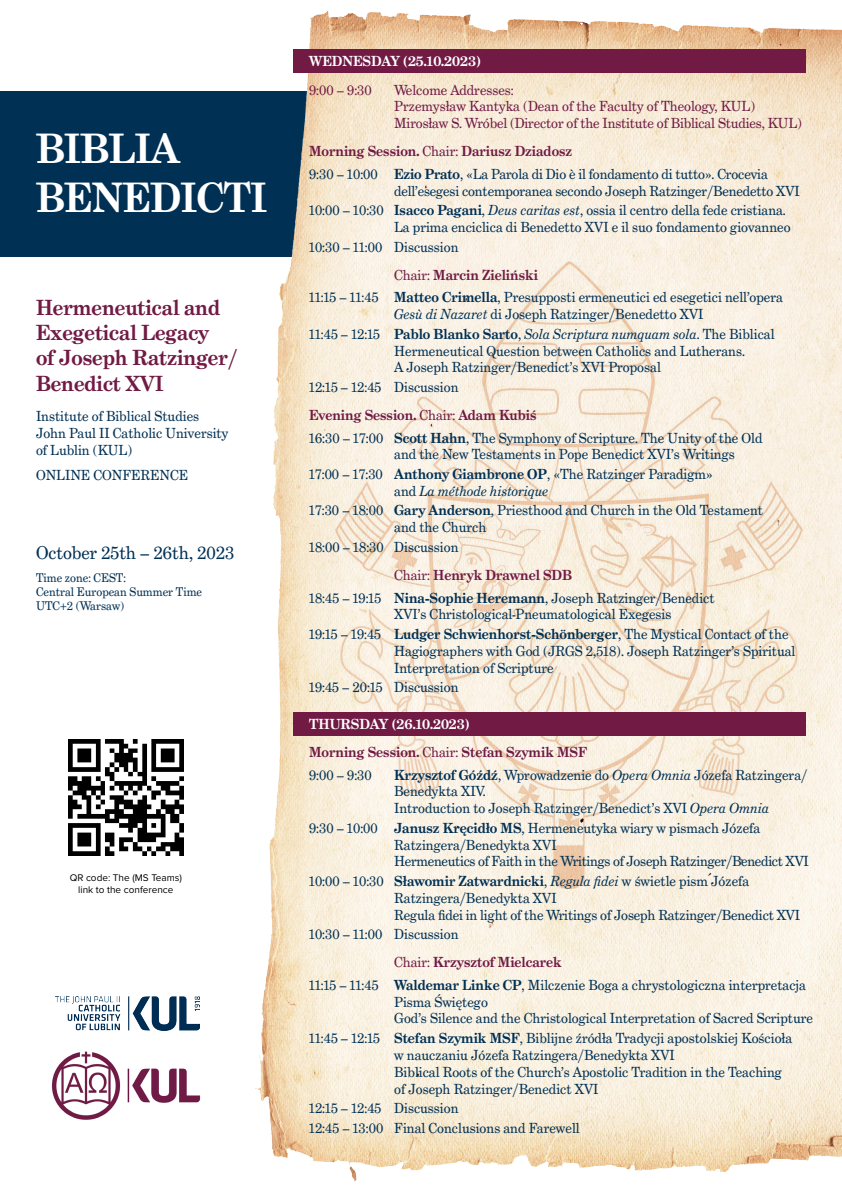
<style>
.page{position:relative;width:842px;height:1191px;background:#fff}
.page>*{position:absolute;margin:0;border:0;box-sizing:border-box;transform-origin:0 0}
.t1{font:700 40.7px/48.8px "Grad";color:#fff}
.t2{font:700 21px/25.2px "Grad";color:#701a44}
.t3{font:18px "Grad";color:#003054}
.t4{font:14px/16.8px "Grad";color:#003054}
.t5{font:14px/16.8px "Grad";letter-spacing:-.02em;color:#003054}
.t6{font:14px/16.8px "Grad";letter-spacing:-.005em;color:#701a44}
.t7{font:700 14px/28.1px "Grad";color:#701a44}
.t8{font:700 14px "Grad";color:#fff}
.t9{font:12px/14.4px "Grad";color:#003054}
.t10{font:10px/12px "Proxima Nova";color:#000;text-align:center}
.s1{font-weight:700;color:#701a44}
.s2{color:#701a44}
.s3{font-weight:700}
.s4{font-style:italic}
.s5{font-weight:400;color:#003054}
.s6{font-weight:400}
.s7{color:#fff}
</style>
<div class="page">
<div style="left:0;top:91px;width:842px;height:166px;background:#003054"></div>
<img style="left:255px;top:10px;width:587px;height:1172px">
<img style="left:333px;top:258px;width:472px;height:630px">
<div style="left:293px;top:49px;width:512px;height:23px;background:#701a44"></div>
<div style="left:293px;top:712px;width:512px;height:23px;background:#701a44"></div>
<img style="left:56px;top:996px;width:144px;height:34px">
<img style="left:51px;top:1051px;width:150px;height:69px">
<img style="left:68px;top:740px;width:116px;height:115px">
<h1 class="t1" style="left:36px;top:124px;width:232px">BIBLIA<br>BENEDICTI</h1>
<h2 class="t2" style="left:36px;top:295px;width:203px">Hermeneutical and<br>Exegetical Legacy<br>of Joseph Ratzinger/<br>Benedict XVI</h2>
<p class="t4" style="left:36px;top:408px;width:194px">Institute of Biblical Studies<br>John Paul II Catholic University of Lublin (KUL)</p>
<p class="t4" style="left:36px;top:467px;width:154px">Online Conference</p>
<p class="t3" style="left:36px;top:541px;width:200px">October 25th – 26th, 2023</p>
<p class="t9" style="left:36px;top:570px;width:168px">Time zone: CEST:<br>Central European Summer Time<br>UTC+2 (Warsaw)</p>
<p class="t10" style="left:70px;top:871px;width:114px">QR code: The (MS Teams) link to the conference</p>
<p class="t8" style="left:309px;top:53px;width:173px">WEDNESDAY (25.10.2023)</p>
<p class="t6" style="left:309px;top:81px;width:64px">9:00 – 9:30</p>
<p class="t6" style="left:394px;top:81px;width:409px">Welcome Addresses:<br>Przemysław Kantyka (Dean of the Faculty of Theology, KUL)<br>Mirosław S. Wróbel (Director of the Institute of Biblical Studies, KUL)</p>
<p class="t4" style="left:309px;top:140px;width:460px;line-height:22.5px"><span class="s1">Morning Session.</span> <span class="s2">Chair:</span> <span class="s1">Dariusz Dziadosz<br></span>9:30 – 10:00 <span class="s3">Ezio Prato</span>, «La Parola di Dio è il fondamento di tutto». Crocevia</p>
<p class="t4" style="left:309px;top:181px;width:492px;line-height:19.6px;text-indent:85px">dell’esegesi contemporanea secondo Joseph Ratzinger/Benedetto XVI<br>10:00 – 10:30 <span class="s3">Isacco Pagani</span>, <span class="s4">Deus caritas est</span>, ossia il centro della fede cristiana.</p>
<p class="t4" style="left:309px;top:217px;width:483px;line-height:19.6px;text-indent:85px">La prima enciclica di Benedetto XVI e il suo fondamento giovanneo<br>10:30 – 11:00 Discussion</p>
<p class="t4" style="left:309px;top:264px;width:475px;line-height:22.5px;text-indent:85px"><span class="s2">Chair:</span> <span class="s1">Marcin Zieliński<br></span>11:15 – 11:45 <span class="s3">Matteo Crimella</span>, Presupposti ermeneutici ed esegetici nell’opera</p>
<p class="t4" style="left:309px;top:304px;width:467px;line-height:19.6px;text-indent:85px"><span class="s4">Gesù di Nazaret</span> di Joseph Ratzinger/Benedetto XVI<br>11:45 – 12:15 <span class="s3">Pablo Blanko Sarto</span>, <span class="s4">Sola Scriptura numquam sola</span>. The Biblical</p>
<p class="t4" style="left:394px;top:342px;width:352px">Hermeneutical Question between Catholics and Lutherans.<br>A Joseph Ratzinger/Benedict’s XVI Proposal</p>
<p class="t7" style="left:309px;top:373px;width:229px"><span class="s5">12:15 – 12:45 Discussion<br></span>Evening Session. <span class="s6">Chair:</span> Adam Kubiś</p>
<p class="t4" style="left:394px;top:429px;width:370px;text-indent:-85px">16:30 – 17:00 <span class="s3">Scott Hahn</span>, The Symphony of Scripture. The Unity of the Old and the New Testaments in Pope Benedict XVI’s Writings</p>
<p class="t4" style="left:394px;top:466px;width:320px;text-indent:-85px">17:00 – 17:30 <span class="s3">Anthony Giambrone OP</span>, «The Ratzinger Paradigm» and <span class="s4">La méthode historique</span></p>
<p class="t4" style="left:394px;top:502px;width:370px;text-indent:-85px">17:30 – 18:00 <span class="s3">Gary Anderson</span>, Priesthood and Church in the Old Testament and the Church</p>
<p class="t4" style="left:394px;top:533px;width:179px;line-height:28.1px;text-indent:-85px">18:00 – 18:30 Discussion<br><span class="s2">Chair:</span> <span class="s1">Henryk Drawnel SDB</span></p>
<p class="t4" style="left:394px;top:589px;width:322px;text-indent:-85px">18:45 – 19:15 <span class="s3">Nina-Sophie Heremann</span>, Joseph Ratzinger/Benedict<br>XVI’s Christological-Pneumatological Exegesis</p>
<p class="t4" style="left:394px;top:626px;width:403px;text-indent:-85px">19:15 – 19:45 <span class="s3">Ludger Schwienhorst-Schönberger</span>, The Mystical Contact of the<br>Hagiographers with God (JRGS 2,518). Joseph Ratzinger’s Spiritual<br>Interpretation of Scripture</p>
<p class="t4" style="left:309px;top:679px;width:151px">19:45 – 20:15 Discussion</p>
<p class="t7" style="left:309px;top:710px;width:279px"><span class="s7">THURSDAY (26.10.2023)<br></span>Morning Session. <span class="s6">Chair:</span> Stefan Szymik MSF</p>
<p class="t4" style="left:309px;top:766px;width:64px">9:00 – 9:30</p>
<p class="t4" style="left:394px;top:766px;width:415px"><span class="s3">Krzysztof Góźdź</span>, Wprowadzenie do <span class="s4">Opera Omnia</span> Józefa Ratzingera/<br>Benedykta XIV.<br>Introduction to Joseph Ratzinger/Benedict’s XVI <span class="s4">Opera Omnia</span></p>
<p class="t5" style="left:394px;top:819px;width:416px;text-indent:-85px">9:30 – 10:00 <span class="s3">Janusz Kręcidło MS</span>, Hermeneutyka wiary w pismach Józefa<br>Ratzingera/Benedykta XVI<br>Hermeneutics of Faith in the Writings of Joseph Ratzinger/Benedict XVI</p>
<p class="t4" style="left:394px;top:872px;width:407px;text-indent:-85px">10:00 – 10:30 <span class="s3">Sławomir Zatwardnicki</span>, <span class="s4">Regula fidei</span> w świetle pism Józefa<br>Ratzingera/Benedykta XVI<br>Regula fidei in light of the Writings of Joseph Ratzinger/Benedict XVI</p>
<p class="t4" style="left:394px;top:920px;width:169px;line-height:28.1px;text-indent:-85px">10:30 – 11:00 Discussion<br><span class="s2">Chair:</span> <span class="s1">Krzysztof Mielcarek</span></p>
<p class="t4" style="left:394px;top:976px;width:420px;text-indent:-85px">11:15 – 11:45 <span class="s3">Waldemar Linke CP</span>, Milczenie Boga a chrystologiczna interpretacja<br>Pisma Świętego<br>God’s Silence and the Christological Interpretation of Sacred Scripture</p>
<p class="t4" style="left:394px;top:1030px;width:400px;text-indent:-85px">11:45 – 12:15 <span class="s3">Stefan Szymik MSF</span>, Biblijne źródła Tradycji apostolskiej Kościoła w nauczaniu Józefa Ratzingera/Benedykta XVI<br>Biblical Roots of the Church’s Apostolic Tradition in the Teaching of Joseph Ratzinger/Benedict XVI</p>
<p class="t4" style="left:309px;top:1098px;width:272px;line-height:19.6px">12:15 – 12:45 Discussion<br>12:45 – 13:00 Final Conclusions and Farewell</p>
</div>
